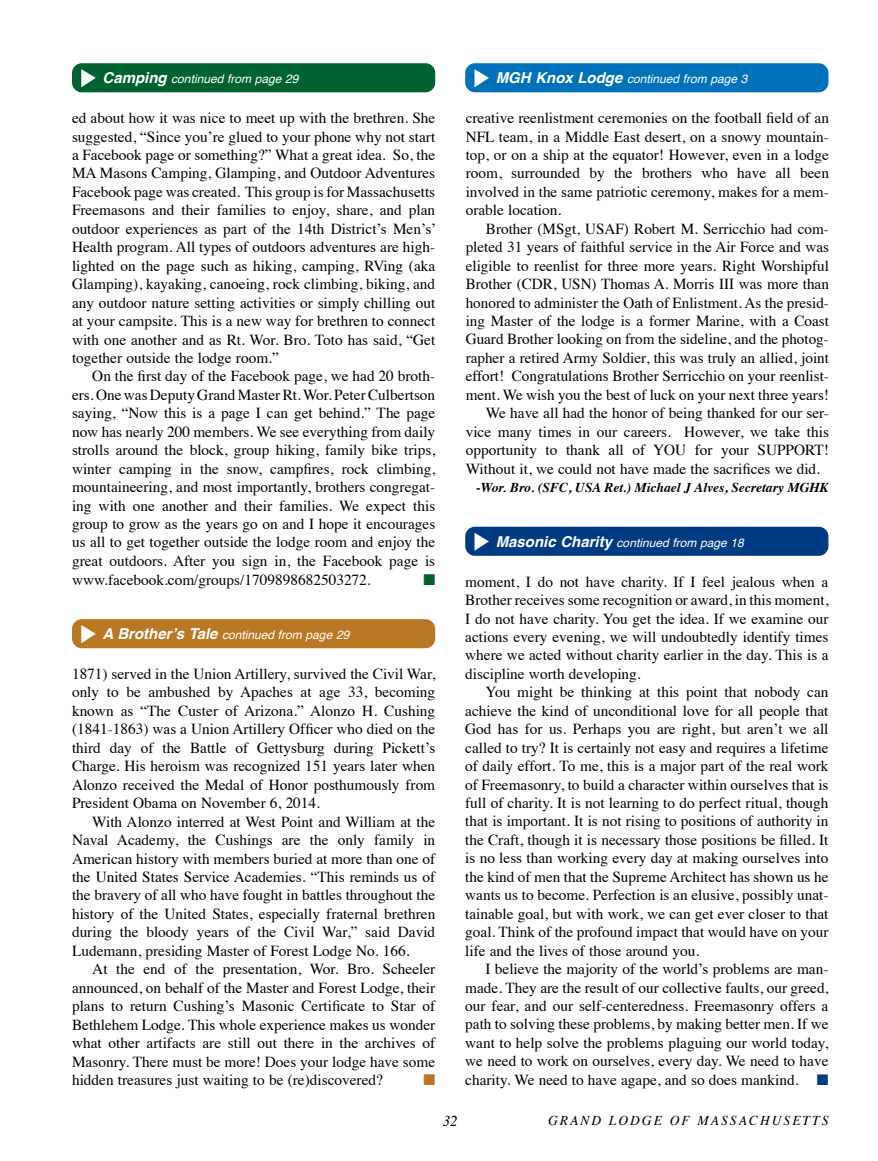
<style>
.page{position:relative;width:878px;height:1161px;background:#fff}
.page>*{position:absolute;margin:0;border:0;box-sizing:border-box;transform-origin:0 0}
.t1{font:15.6px "Zapf Dingbats ITC";color:#006231}
.t2{font:15.6px "Zapf Dingbats ITC";color:#ba7724}
.t3{font:15.3px/18.5px "Times";color:#000;text-align:justify}
.t4{font:italic 15px "Times";color:#000}
.t5{font:italic 700 13.5px "Times";color:#000}
.t6{font:italic 13.5px "Times";letter-spacing:.15em;color:#000}
.t7{font:italic 12px "Helvetica";color:#fff}
.s1{font-weight:700;font-size:15px}
.s2{color:#013b82}
</style>
<div class="page">
<div style="left:72px;top:619px;width:363px;height:29px;background:#ba7724;border-radius:10px"></div>
<svg style="left:81px;top:625px;width:15px;height:18px"></svg>
<div style="left:465px;top:63px;width:363px;height:29px;background:#0072bc;border-radius:10px"></div>
<svg style="left:474px;top:69px;width:15px;height:18px"></svg>
<div style="left:72px;top:63px;width:363px;height:29px;background:#006231;border-radius:10px"></div>
<svg style="left:81px;top:69px;width:15px;height:18px"></svg>
<div style="left:465px;top:527px;width:363px;height:29px;background:#013b82;border-radius:10px"></div>
<svg style="left:474px;top:533px;width:15px;height:18px"></svg>
<p class="t7" style="left:102px;top:70px;width:197px"><span class="s1">Camping</span> continued from page 29</p>
<p class="t3" style="left:72px;top:107px;width:366px">ed about how it was nice to meet up with the brethren. She suggested, “Since you’re glued to your phone why not start a Facebook page or something?” What a great idea. So, the MA Masons Camping, Glamping, and Outdoor Adventures Facebook page was created. This group is for Massachusetts Freemasons and their families to enjoy, share, and plan outdoor experiences as part of the 14th District’s Men’s’ Health program. All types of outdoors adventures are high&shy;lighted on the page such as hiking, camping, RVing (aka Glamping), kayaking, canoeing, rock climbing, biking, and any outdoor nature setting activities or simply chilling out at your campsite. This is a new way for brethren to connect with one another and as Rt. Wor. Bro. Toto has said, “Get together outside the lodge room.”</p>
<p class="t3" style="left:72px;top:366px;width:365px;text-indent:20px">On the first day of the Facebook page, we had 20 broth&shy;ers. One was Deputy Grand Master Rt. Wor. Peter Culbertson saying, “Now this is a page I can get behind.” The page now has nearly 200 members. We see everything from daily strolls around the block, group hiking, family bike trips, winter camping in the snow, campfires, rock climbing, mountaineering, and most importantly, brothers congregat&shy;ing with one another and their families. We expect this group to grow as the years go on and I hope it encourages us all to get together outside the lodge room and enjoy the great outdoors. After you sign in, the Facebook page is www.facebook.com/groups/1709898682503272.</p>
<p class="t1" style="left:423px;top:572px;width:13px">■</p>
<p class="t7" style="left:102px;top:625px;width:248px"><span class="s1">A Brother’s Tale</span> continued from page 29</p>
<p class="t3" style="left:72px;top:663px;width:365px">1871) served in the Union Artillery, survived the Civil War, only to be ambushed by Apaches at age 33, becoming known as “The Custer of Arizona.” Alonzo H. Cushing (1841-1863) was a Union Artillery Officer who died on the third day of the Battle of Gettysburg during Pickett’s Charge. His heroism was recognized 151 years later when Alonzo received the Medal of Honor posthumously from President Obama on November 6, 2014.</p>
<p class="t3" style="left:72px;top:811px;width:365px;text-indent:20px">With Alonzo interred at West Point and William at the Naval Academy, the Cushings are the only family in American history with members buried at more than one of the United States Service Academies. “This reminds us of the bravery of all who have fought in battles throughout the history of the United States, especially fraternal brethren during the bloody years of the Civil War,” said David Ludemann, presiding Master of Forest Lodge No. 166.</p>
<p class="t3" style="left:72px;top:959px;width:365px;text-indent:20px">At the end of the presentation, Wor. Bro. Scheeler announced, on behalf of the Master and Forest Lodge, their plans to return Cushing’s Masonic Certificate to Star of Bethlehem Lodge. This whole experience makes us wonder what other artifacts are still out there in the archives of Masonry. There must be more! Does your lodge have some hidden treasures just waiting to be (re)discovered?</p>
<p class="t2" style="left:423px;top:1073px;width:13px">■</p>
<p class="t7" style="left:495px;top:70px;width:253px"><span class="s1">MGH Knox Lodge</span> continued from page 3</p>
<p class="t3" style="left:465px;top:107px;width:365px">creative reenlistment ceremonies on the football field of an NFL team, in a Middle East desert, on a snowy mountain&shy;top, or on a ship at the equator! However, even in a lodge room, surrounded by the brothers who have all been involved in the same patriotic ceremony, makes for a mem&shy;orable location.</p>
<p class="t3" style="left:486px;top:218px;width:344px">Brother (MSgt, USAF) Robert M. Serricchio had com-</p>
<p class="t3" style="left:465px;top:237px;width:365px">pleted 31 years of faithful service in the Air Force and was</p>
<p class="t3" style="left:465px;top:255px;width:365px">eligible to reenlist for three more years. Right Worshipful</p>
<p class="t3" style="left:465px;top:273px;width:364px">Brother (CDR, USN) Thomas A. Morris III was more than</p>
<p class="t3" style="left:465px;top:292px;width:365px">honored to administer the Oath of Enlistment. As the presid-</p>
<p class="t3" style="left:465px;top:310px;width:365px">ing Master of the lodge is a former Marine, with a Coast</p>
<p class="t3" style="left:465px;top:329px;width:365px">Guard Brother looking on from the sideline, and the photog-</p>
<p class="t3" style="left:465px;top:347px;width:365px">rapher a retired Army Soldier, this was truly an allied, joint</p>
<p class="t3" style="left:465px;top:366px;width:365px">effort! Congratulations Brother Serricchio on your reenlist-</p>
<p class="t3" style="left:465px;top:384px;width:365px">ment. We wish you the best of luck on your next three years!</p>
<p class="t3" style="left:486px;top:403px;width:344px">We have all had the honor of being thanked for our ser-</p>
<p class="t3" style="left:465px;top:421px;width:365px">vice many times in our careers. However, we take this</p>
<p class="t3" style="left:465px;top:440px;width:365px">opportunity to thank all of YOU for your SUPPORT!</p>
<p class="t3" style="left:465px;top:458px;width:356px">Without it, we could not have made the sacrifices we did.</p>
<p class="t5" style="left:476px;top:474px;width:354px">-Wor. Bro. (SFC, USA Ret.) Michael J Alves, Secretary MGHK</p>
<p class="t7" style="left:495px;top:533px;width:249px"><span class="s1">Masonic Charity</span> continued from page 18</p>
<p class="t3" style="left:465px;top:571px;width:365px">moment, I do not have charity. If I feel jealous when a Brother receives some recognition or award, in this moment, I do not have charity. You get the idea. If we examine our actions every evening, we will undoubtedly identify times where we acted without charity earlier in the day. This is a discipline worth developing.</p>
<p class="t3" style="left:465px;top:682px;width:365px;text-indent:20px">You might be thinking at this point that nobody can achieve the kind of unconditional love for all people that God has for us. Perhaps you are right, but aren’t we all called to try? It is certainly not easy and requires a lifetime of daily effort. To me, this is a major part of the real work of Freemasonry, to build a character within ourselves that is full of charity. It is not learning to do perfect ritual, though that is important. It is not rising to positions of authority in the Craft, though it is necessary those positions be filled. It is no less than working every day at making ourselves into the kind of men that the Supreme Architect has shown us he wants us to become. Perfection is an elusive, possibly unat&shy;tainable goal, but with work, we can get ever closer to that goal. Think of the profound impact that would have on your life and the lives of those around you.</p>
<p class="t3" style="left:465px;top:958px;width:365px;text-indent:20px">I believe the majority of the world’s problems are man&shy;made. They are the result of our collective faults, our greed, our fear, and our self-centeredness. Freemasonry offers a path to solving these problems, by making better men. If we want to help solve the problems plaguing our world today, we need to work on ourselves, every day. We need to have charity. We need to have agape, and so does mankind. <span class="s2">■</span></p>
<p class="t4" style="left:442px;top:1108px;width:16px">32</p>
<p class="t6" style="left:548px;top:1109px;width:282px">GRAND LODGE OF MASSACHUSETTS</p>
</div>
